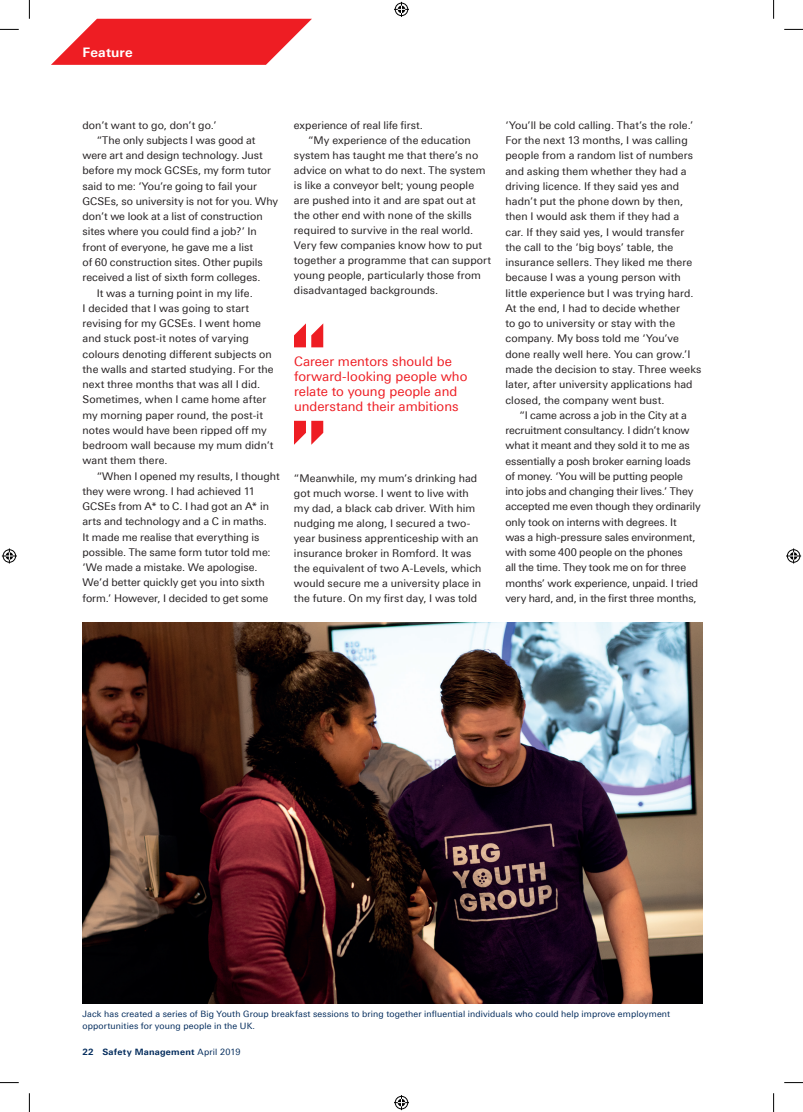
<style>
.page{position:relative;width:803px;height:1112px;background:#fff}
.page>*{position:absolute;margin:0;border:0;box-sizing:border-box;transform-origin:0 0}
.t1{font:13.12px/15px "Univers Next Pro";color:#ee1d23}
.t2{font:700 13.12px "Univers Next Pro";letter-spacing:.015em;color:#fff}
.t3{font:10.62px/15.2px "Univers Next Pro";letter-spacing:.005em;color:#231f20}
.t4{font:8.75px/12.5px "Univers Next Pro";letter-spacing:.015em;color:#002a5b}
.t5{font:700 8.75px "Univers Next Pro";letter-spacing:.03em;color:#002a5b}
.s1{font-weight:400}
</style>
<div class="page">
<svg style="left:51px;top:19px;width:261px;height:46px"></svg>
<svg style="left:294px;top:323px;width:29px;height:24px"></svg>
<svg style="left:294px;top:420px;width:29px;height:24px"></svg>
<img style="left:83px;top:622px;width:620px;height:380px">
<svg style="left:0;top:29px;width:19px;height:1px"></svg>
<svg style="left:784px;top:29px;width:19px;height:1px"></svg>
<svg style="left:0;top:1082px;width:19px;height:1px"></svg>
<svg style="left:784px;top:1082px;width:19px;height:1px"></svg>
<svg style="left:29px;top:0;width:1px;height:19px"></svg>
<svg style="left:29px;top:1093px;width:1px;height:18px"></svg>
<svg style="left:773px;top:0;width:1px;height:19px"></svg>
<svg style="left:773px;top:1093px;width:1px;height:18px"></svg>
<svg style="left:394px;top:2px;width:15px;height:15px"></svg>
<svg style="left:394px;top:1095px;width:15px;height:14px"></svg>
<svg style="left:2px;top:548px;width:15px;height:15px"></svg>
<svg style="left:786px;top:548px;width:15px;height:15px"></svg>
<p class="t2" style="left:83px;top:44px;width:52px">Feature</p>
<p class="t3" style="left:83px;top:117px;width:136px">don’t want to go, don’t go.’</p>
<p class="t3" style="left:97px;top:132px;width:160px">“The only subjects I was good at</p>
<p class="t3" style="left:83px;top:148px;width:182px">were art and design technology. Just</p>
<p class="t3" style="left:83px;top:163px;width:190px">before my mock GCSEs, my form tutor</p>
<p class="t3" style="left:83px;top:178px;width:176px">said to me: ‘You’re going to fail your</p>
<p class="t3" style="left:83px;top:193px;width:197px">GCSEs, so university is not for you. Why</p>
<p class="t3" style="left:83px;top:209px;width:182px">don’t we look at a list of construction</p>
<p class="t3" style="left:83px;top:224px;width:176px">sites where you could find a job?’ In</p>
<p class="t3" style="left:83px;top:239px;width:172px">front of everyone, he gave me a list</p>
<p class="t3" style="left:83px;top:254px;width:182px">of 60 construction sites. Other pupils</p>
<p class="t3" style="left:83px;top:270px;width:179px">received a list of sixth form colleges.</p>
<p class="t3" style="left:97px;top:285px;width:158px">It was a turning point in my life.</p>
<p class="t3" style="left:83px;top:300px;width:168px">I decided that I was going to start</p>
<p class="t3" style="left:83px;top:315px;width:180px">revising for my GCSEs. I went home</p>
<p class="t3" style="left:83px;top:331px;width:168px">and stuck post-it notes of varying</p>
<p class="t3" style="left:83px;top:346px;width:191px">colours denoting different subjects on</p>
<p class="t3" style="left:83px;top:361px;width:193px">the walls and started studying. For the</p>
<p class="t3" style="left:83px;top:376px;width:179px">next three months that was all I did.</p>
<p class="t3" style="left:83px;top:392px;width:185px">Sometimes, when I came home after</p>
<p class="t3" style="left:83px;top:407px;width:182px">my morning paper round, the post-it</p>
<p class="t3" style="left:83px;top:422px;width:186px">notes would have been ripped off my</p>
<p class="t3" style="left:83px;top:437px;width:193px">bedroom wall because my mum didn’t</p>
<p class="t3" style="left:83px;top:453px;width:87px">want them there.</p>
<p class="t3" style="left:97px;top:468px;width:185px">“When I opened my results, I thought</p>
<p class="t3" style="left:83px;top:483px;width:174px">they were wrong. I had achieved 11</p>
<p class="t3" style="left:83px;top:498px;width:188px">GCSEs from A* to C. I had got an A* in</p>
<p class="t3" style="left:83px;top:514px;width:186px">arts and technology and a C in maths.</p>
<p class="t3" style="left:83px;top:529px;width:178px">It made me realise that everything is</p>
<p class="t3" style="left:83px;top:544px;width:190px">possible. The same form tutor told me:</p>
<p class="t3" style="left:83px;top:559px;width:177px">‘We made a mistake. We apologise.</p>
<p class="t3" style="left:83px;top:575px;width:184px">We’d better quickly get you into sixth</p>
<p class="t3" style="left:83px;top:590px;width:187px">form.’ However, I decided to get some</p>
<p class="t3" style="left:294px;top:117px;width:130px">experience of real life first.</p>
<p class="t3" style="left:308px;top:132px;width:164px">“My experience of the education</p>
<p class="t3" style="left:294px;top:147px;width:186px">system has taught me that there’s no</p>
<p class="t3" style="left:294px;top:162px;width:193px">advice on what to do next. The system</p>
<p class="t3" style="left:294px;top:177px;width:182px">is like a conveyor belt; young people</p>
<p class="t3" style="left:294px;top:192px;width:183px">are pushed into it and are spat out at</p>
<p class="t3" style="left:294px;top:207px;width:179px">the other end with none of the skills</p>
<p class="t3" style="left:294px;top:222px;width:181px">required to survive in the real world.</p>
<p class="t3" style="left:294px;top:237px;width:190px">Very few companies know how to put</p>
<p class="t3" style="left:294px;top:252px;width:199px">together a programme that can support</p>
<p class="t3" style="left:294px;top:267px;width:188px">young people, particularly those from</p>
<p class="t3" style="left:294px;top:282px;width:146px">disadvantaged backgrounds.</p>
<p class="t1" style="left:294px;top:354px;width:175px">Career mentors should be forward-looking people who relate to young people and understand their ambitions</p>
<p class="t3" style="left:294px;top:470px;width:189px">“Meanwhile, my mum’s drinking had got much worse. I went to live with my dad, a black cab driver. With him nudging me along, I secured a two&shy;year business apprenticeship with an insurance broker in Romford. It was the equivalent of two A-Levels, which would secure me a university place in the future. On my first day, I was told</p>
<p class="t3" style="left:505px;top:117px;width:197px">‘You’ll be cold calling. That’s the role.’ For the next 13 months, I was calling people from a random list of numbers and asking them whether they had a driving licence. If they said yes and hadn’t put the phone down by then, then I would ask them if they had a<br>car. If they said yes, I would transfer the call to the ‘big boys’ table, the insurance sellers. They liked me there because I was a young person with little experience but I was trying hard.<br>At the end, I had to decide whether<br>to go to university or stay with the company. My boss told me ‘You’ve done really well here. You can grow.’I made the decision to stay. Three weeks later, after university applications had closed, the company went bust.</p>
<p class="t3" style="left:505px;top:407px;width:197px;text-indent:14px">“I came across a job in the City at a recruitment consultancy. I didn’t know what it meant and they sold it to me as essentially a posh broker earning loads of money. ‘You will be putting people into jobs and changing their lives.’ They accepted me even though they ordinarily only took on interns with degrees. It<br>was a high-pressure sales environment, with some 400 people on the phones<br>all the time. They took me on for three months’ work experience, unpaid. I tried very hard, and, in the first three months,</p>
<p class="t4" style="left:83px;top:1007px;width:589px">Jack has created a series of Big Youth Group breakfast sessions to bring together influential individuals who could help improve employment opportunities for young people in the UK.</p>
<p class="t5" style="left:83px;top:1046px;width:159px">22 Safety Management <span class="s1">April 2019</span></p>
</div>
